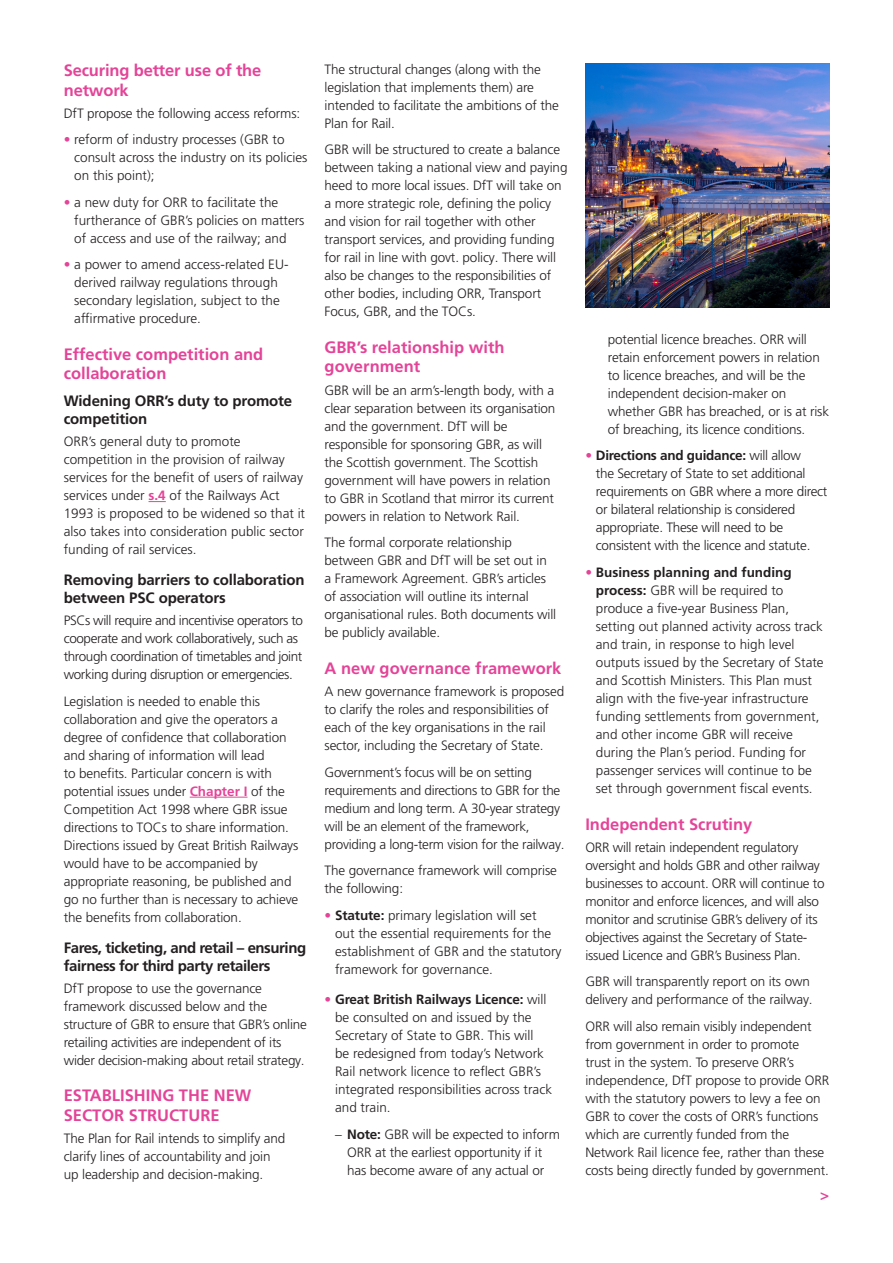
<style>
.page{position:relative;width:893px;height:1263px;background:#fff}
.page>*{position:absolute;margin:0;border:0;box-sizing:border-box;transform-origin:0 0}
.Subheading_11pt_pink{font:700 16.5px/19.5px "Frutiger LT Pro";color:#e44498}
.Subheading_10pt_bold{font:700 15px/18px "Frutiger LT Pro";letter-spacing:-.01em;color:#231f20}
.Subheading_10pt_bold-2{font:700 15px/18px "Frutiger LT Pro";letter-spacing:-.03em;color:#231f20}
.Pink_heading_13pt{font:700 15px "Frutiger LT Pro";color:#e44498}
.Body_Text{font:300 13.5px/18px "Frutiger LT Pro";letter-spacing:-.01em;color:#231f20}
.Body_Text-2{font:300 13.5px/18px "Frutiger LT Pro";letter-spacing:-.03em;color:#231f20}
.s1{color:#e44498}
.s2{font-weight:700;color:#e44498}
.s3{font-weight:700}
</style>
<div class="page">
<svg style="left:149px;top:501px;width:17px;height:1px"></svg>
<hr style="left:190px;top:797px;width:57px;height:1px;background:#e44498">
<img style="left:585px;top:64px;width:244px;height:244px">
<p class="Subheading_11pt_pink" style="left:64px;top:61px;width:199px">Securing better use of the network</p>
<p class="Body_Text" style="left:64px;top:104px;width:238px">DfT propose the following access reforms:</p>
<p class="Body_Text" style="left:74px;top:131px;width:235px;text-indent:-10px"><span class="s1">•</span> reform of industry processes (GBR to consult across the industry on its policies on this point);</p>
<p class="Body_Text" style="left:74px;top:193px;width:232px;text-indent:-10px"><span class="s1">•</span> a new duty for ORR to facilitate the furtherance of GBR’s policies on matters of access and use of the railway; and</p>
<p class="Body_Text" style="left:74px;top:256px;width:216px;text-indent:-10px"><span class="s1">•</span> a power to amend access-related EU&shy;derived railway regulations through secondary legislation, subject to the affirmative procedure.</p>
<p class="Subheading_11pt_pink" style="left:64px;top:344px;width:201px">Effective competition and collaboration</p>
<p class="Subheading_10pt_bold" style="left:64px;top:392px;width:230px">Widening ORR’s duty to promote competition</p>
<p class="Body_Text" style="left:64px;top:433px;width:243px">ORR’s general duty to promote competition in the provision of railway services for the benefit of users of railway services under <span class="s2">s.4</span> of the Railways Act 1993 is proposed to be widened so that it also takes into consideration public sector funding of rail services.</p>
<p class="Subheading_10pt_bold" style="left:64px;top:571px;width:242px">Removing barriers to collaboration between PSC operators</p>
<p class="Body_Text-2" style="left:64px;top:612px;width:241px">PSCs will require and incentivise operators to cooperate and work collaboratively, such as through coordination of timetables and joint working during disruption or emergencies.</p>
<p class="Body_Text" style="left:64px;top:692px;width:236px">Legislation is needed to enable this collaboration and give the operators a degree of confidence that collaboration and sharing of information will lead<br>to benefits. Particular concern is with potential issues under <span class="s2">Chapter I</span> of the Competition Act 1998 where GBR issue directions to TOCs to share information.<br>Directions issued by Great British Railways would have to be accompanied by appropriate reasoning, be published and go no further than is necessary to achieve the benefits from collaboration.</p>
<p class="Subheading_10pt_bold-2" style="left:64px;top:938px;width:244px">Fares, ticketing, and retail – ensuring fairness for third party retailers</p>
<p class="Body_Text" style="left:64px;top:979px;width:244px">DfT propose to use the governance framework discussed below and the structure of GBR to ensure that GBR’s online retailing activities are independent of its wider decision-making about retail strategy.</p>
<p class="Subheading_11pt_pink" style="left:64px;top:1086px;width:189px">ESTABLISHING THE NEW<br>SECTOR STRUCTURE</p>
<p class="Body_Text" style="left:64px;top:1129px;width:223px">The Plan for Rail intends to simplify and clarify lines of accountability and join up leadership and decision-making.</p>
<p class="Body_Text" style="left:325px;top:60px;width:236px">The structural changes (along with the legislation that implements them) are intended to facilitate the ambitions of the Plan for Rail.</p>
<p class="Body_Text" style="left:325px;top:141px;width:244px">GBR will be structured to create a balance between taking a national view and paying heed to more local issues. DfT will take on a more strategic role, defining the policy and vision for rail together with other transport services, and providing funding for rail in line with govt. policy. There will also be changes to the responsibilities of other bodies, including ORR, Transport Focus, GBR, and the TOCs.</p>
<p class="Subheading_11pt_pink" style="left:325px;top:337px;width:181px">GBR’s relationship with government</p>
<p class="Body_Text" style="left:325px;top:381px;width:232px">GBR will be an arm’s-length body, with a clear separation between its organisation and the government. DfT will be responsible for sponsoring GBR, as will the Scottish government. The Scottish government will have powers in relation to GBR in Scotland that mirror its current powers in relation to Network Rail.</p>
<p class="Body_Text" style="left:325px;top:534px;width:233px">The formal corporate relationship between GBR and DfT will be set out in a Framework Agreement. GBR’s articles of association will outline its internal organisational rules. Both documents will be publicly available.</p>
<p class="Subheading_11pt_pink" style="left:325px;top:658px;width:238px">A new governance framework</p>
<p class="Body_Text" style="left:325px;top:682px;width:241px">A new governance framework is proposed to clarify the roles and responsibilities of each of the key organisations in the rail sector, including the Secretary of State.</p>
<p class="Body_Text" style="left:325px;top:763px;width:241px">Government’s focus will be on setting requirements and directions to GBR for the medium and long term. A 30-year strategy will be an element of the framework, providing a long-term vision for the railway.</p>
<p class="Body_Text" style="left:325px;top:861px;width:234px">The governance framework will comprise the following:</p>
<p class="Body_Text" style="left:335px;top:906px;width:228px;text-indent:-11px"><span class="s1">•</span> <span class="s3">Statute:</span> primary legislation will set<br>out the essential requirements for the establishment of GBR and the statutory framework for governance.</p>
<p class="Body_Text" style="left:335px;top:991px;width:219px;text-indent:-10px"><span class="s1">•</span> <span class="s3">Great British Railways Licence:</span> will be consulted on and issued by the Secretary of State to GBR. This will<br>be redesigned from today’s Network Rail network licence to reflect GBR’s integrated responsibilities across track and train.</p>
<p class="Body_Text" style="left:335px;top:1125px;width:226px;text-align:center">– <span class="s3">Note:</span> GBR will be expected to inform<br>ORR at the earliest opportunity if it<br>has become aware of any actual or</p>
<p class="Body_Text" style="left:608px;top:330px;width:223px">potential licence breaches. ORR will retain enforcement powers in relation to licence breaches, and will be the independent decision-maker on whether GBR has breached, or is at risk of breaching, its licence conditions.</p>
<p class="Body_Text" style="left:596px;top:447px;width:233px;text-indent:-10px"><span class="s2">•</span> <span class="s3">Directions and guidance:</span> will allow<br>the Secretary of State to set additional requirements on GBR where a more direct or bilateral relationship is considered appropriate. These will need to be consistent with the licence and statute.</p>
<p class="Body_Text" style="left:596px;top:563px;width:229px;text-indent:-10px"><span class="s2">•</span> <span class="s3">Business planning and funding process:</span> GBR will be required to produce a five-year Business Plan, setting out planned activity across track and train, in response to high level outputs issued by the Secretary of State and Scottish Ministers. This Plan must align with the five-year infrastructure funding settlements from government, and other income GBR will receive during the Plan’s period. Funding for passenger services will continue to be set through government fiscal events.</p>
<p class="Subheading_11pt_pink" style="left:585px;top:814px;width:168px">Independent Scrutiny</p>
<p class="Body_Text" style="left:585px;top:838px;width:241px">ORR will retain independent regulatory oversight and holds GBR and other railway businesses to account. ORR will continue to monitor and enforce licences, and will also monitor and scrutinise GBR’s delivery of its objectives against the Secretary of State&shy;issued Licence and GBR’s Business Plan.</p>
<p class="Body_Text" style="left:585px;top:973px;width:229px">GBR will transparently report on its own delivery and performance of the railway.</p>
<p class="Body_Text" style="left:585px;top:1017px;width:245px">ORR will also remain visibly independent from government in order to promote<br>trust in the system. To preserve ORR’s independence, DfT propose to provide ORR with the statutory powers to levy a fee on GBR to cover the costs of ORR’s functions which are currently funded from the Network Rail licence fee, rather than these costs being directly funded by government.</p>
<p class="Pink_heading_13pt" style="left:820px;top:1186px;width:10px">&gt;</p>
</div>
